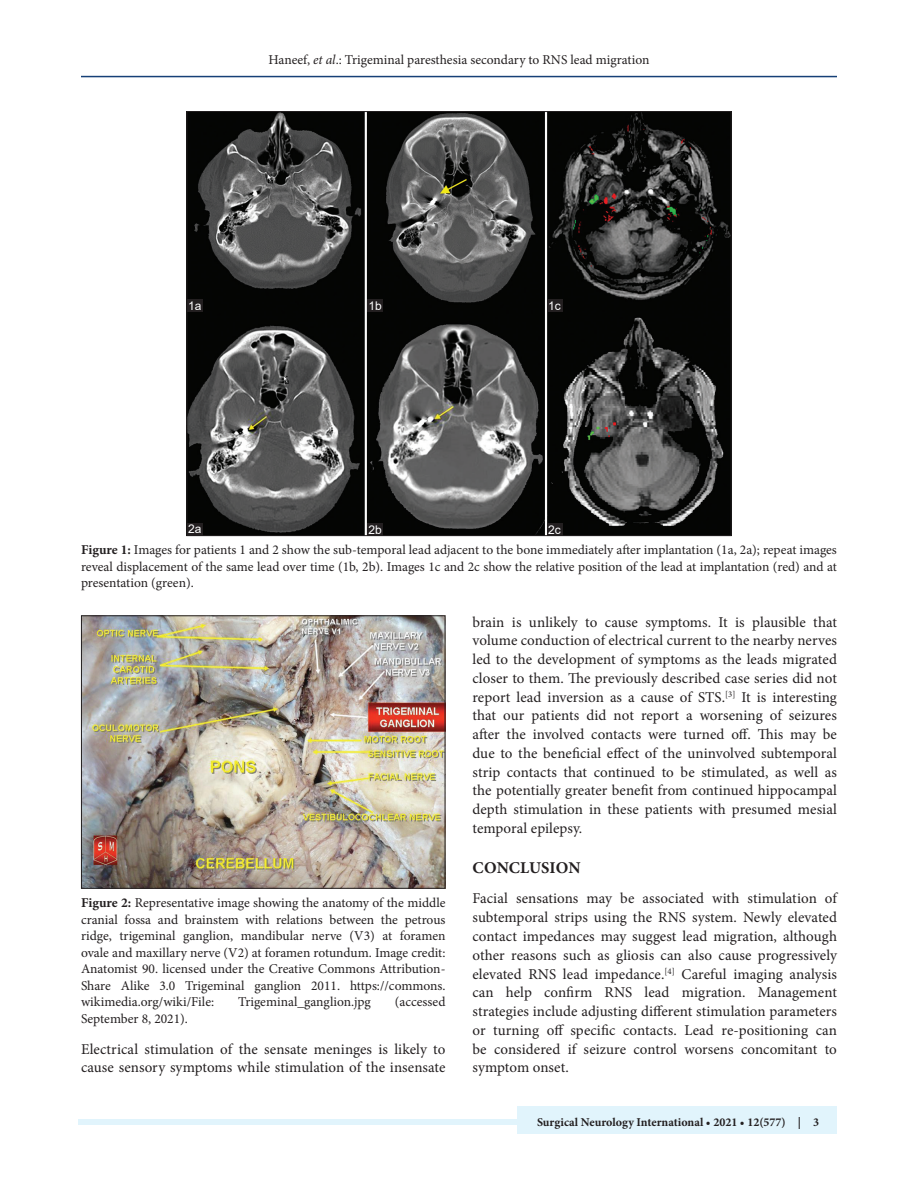
<style>
.page{position:relative;width:918px;height:1188px;background:#fff}
.page>*{position:absolute;margin:0;border:0;box-sizing:border-box;transform-origin:0 0}
.t1{font:700 16.5px "Minion Pro";color:#231f20}
.TX{font:15px/18.8px "Minion Pro";letter-spacing:.005em;color:#231f20;text-align:justify}
.FGC{font:13.5px/16.5px "Minion Pro";color:#231f20;text-align:justify}
.JF{font:700 12px "Minion Pro";color:#231f20}
.LABEL{font:12px "Arial";color:#fff}
.s1{font-style:italic}
.s2{font-weight:700}
</style>
<div class="page">
<hr style="left:81px;top:76px;width:756px;height:1px;background:#164077">
<div style="left:78px;top:1119px;width:756px;height:6px;background:#e1f4fc"></div>
<div style="left:518px;top:1106px;width:319px;height:28px;background:#e1f4fc"></div>
<img style="left:83px;top:618px;width:360px;height:268px">
<div style="left:81px;top:616px;width:364px;height:272px;border:1px solid #231f20"></div>
<img style="left:189px;top:113px;width:540px;height:421px">
<div style="left:187px;top:523px;width:16px;height:13px;background:#231f20"></div>
<div style="left:367px;top:523px;width:16px;height:13px;background:#231f20"></div>
<div style="left:547px;top:523px;width:15px;height:13px;background:#231f20"></div>
<div style="left:187px;top:299px;width:16px;height:13px;background:#231f20"></div>
<div style="left:367px;top:299px;width:16px;height:13px;background:#231f20"></div>
<div style="left:547px;top:299px;width:15px;height:13px;background:#231f20"></div>
<p class="FGC" style="left:269px;top:51px;width:382px">Haneef, <span class="s1">et al</span>.: Trigeminal paresthesia secondary to RNS lead migration</p>
<p class="LABEL" style="left:188px;top:297px;width:15px">1a</p>
<p class="LABEL" style="left:368px;top:297px;width:15px">1b</p>
<p class="LABEL" style="left:548px;top:297px;width:14px">1c</p>
<p class="LABEL" style="left:188px;top:521px;width:15px">2a</p>
<p class="LABEL" style="left:368px;top:521px;width:15px">2b</p>
<p class="LABEL" style="left:548px;top:521px;width:14px">2c</p>
<p class="FGC" style="left:81px;top:542px;width:757px"><span class="s2">Figure 1:</span> Images for patients 1 and 2 show the sub-temporal lead adjacent to the bone immediately after implantation (1a, 2a); repeat images reveal displacement of the same lead over time (1b, 2b). Images 1c and 2c show the relative position of the lead at implantation (red) and at presentation (green).</p>
<p class="FGC" style="left:81px;top:895px;width:366px"><span class="s2">Figure 2:</span> Representative image showing the anatomy of the middle cranial fossa and brainstem with relations between the petrous ridge, trigeminal ganglion, mandibular nerve (V3) at foramen ovale and maxillary nerve (V2) at foramen rotundum. Image credit:<br>Anatomist 90. licensed under the Creative Commons Attribution-Share Alike 3.0 Trigeminal ganglion 2011. https://commons. wikimedia.org/wiki/File:</p>
<p class="FGC" style="left:238px;top:994px;width:134px">Trigeminal_ganglion.jpg</p>
<p class="FGC" style="left:395px;top:994px;width:52px">(accessed</p>
<p class="FGC" style="left:81px;top:1010px;width:109px">September 8, 2021).</p>
<p class="TX" style="left:81px;top:1041px;width:366px;line-height:18px">Electrical stimulation of the sensate meninges is likely to cause sensory symptoms while stimulation of the insensate</p>
<p class="TX" style="left:472px;top:612px;width:366px">brain is unlikely to cause symptoms. It is plausible that volume conduction of electrical current to the nearby nerves led to the development of symptoms as the leads migrated closer to them. The previously described case series did not report lead inversion as a cause of STS.<sup>[3]</sup> It is interesting that our patients did not report a worsening of seizures after the involved contacts were turned off. This may be due to the beneficial effect of the uninvolved subtemporal strip contacts that continued to be stimulated, as well as the potentially greater benefit from continued hippocampal depth stimulation in these patients with presumed mesial temporal epilepsy.</p>
<h1 class="t1" style="left:473px;top:856px;width:109px">CONCLUSION</h1>
<p class="TX" style="left:472px;top:889px;width:366px">Facial sensations may be associated with stimulation of subtemporal strips using the RNS system. Newly elevated contact impedances may suggest lead migration, although other reasons such as gliosis can also cause progressively elevated RNS lead impedance.<sup>[4]</sup> Careful imaging analysis can help confirm RNS lead migration. Management strategies include adjusting different stimulation parameters or turning off specific contacts. Lead re-positioning can be considered if seizure control worsens concomitant to symptom onset.</p>
<p class="JF" style="left:537px;top:1113px;width:284px">Surgical Neurology International • 2021 • 12(577) | 3</p>
</div>
